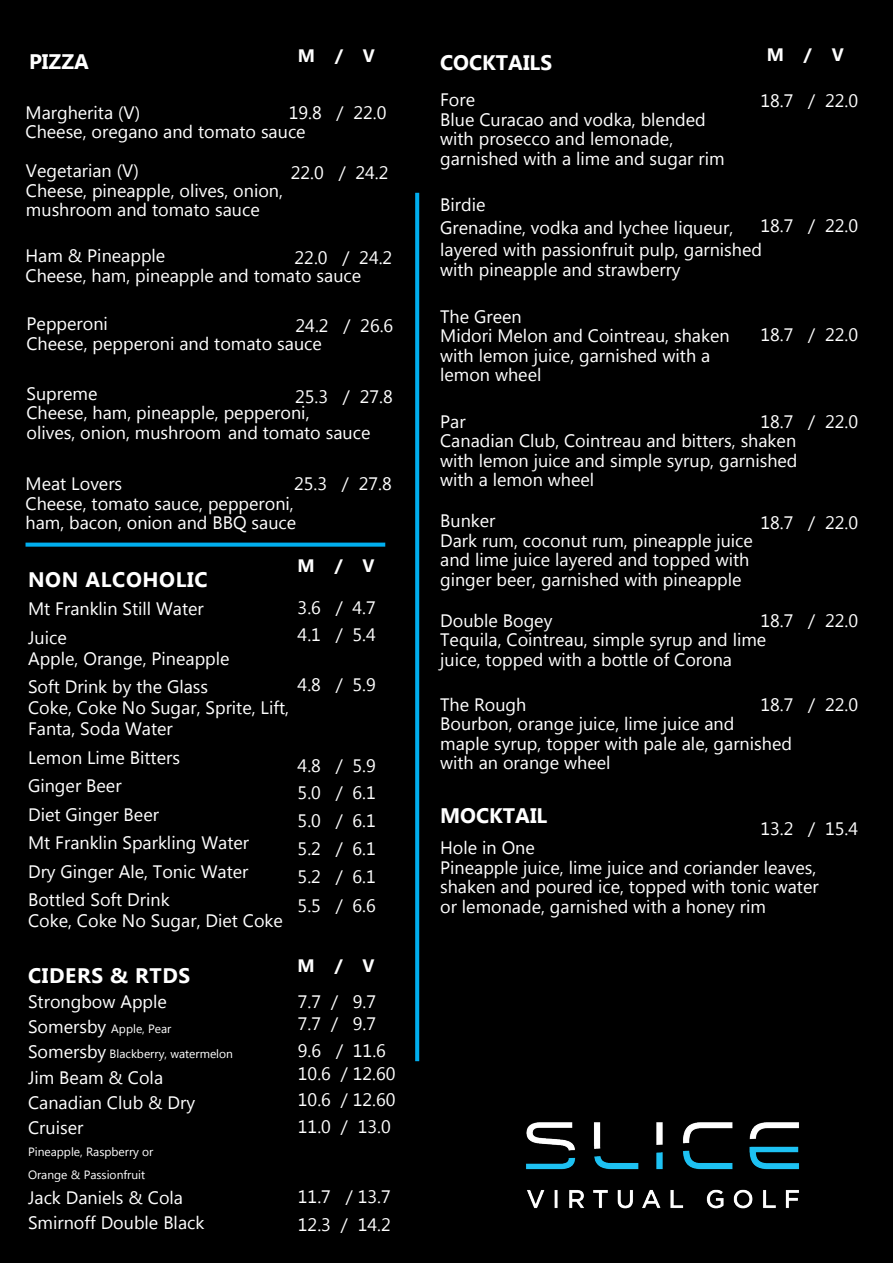
<style>
.page{position:relative;width:893px;height:1263px;background:#000}
.page>*{position:absolute;margin:0;border:0;box-sizing:border-box;transform-origin:0 0}
.t1{font:700 21px "Microsoft Tai Le";letter-spacing:.03em;color:#fff}
.t2{font:700 21px "Microsoft Tai Le";color:#fff}
.t3{font:18px/19.5px "Microsoft Tai Le";color:#fff}
.t4{font:700 18px "Microsoft Tai Le";color:#fff}
.t5{font:12px/25.2px "Microsoft Tai Le";color:#fff}
.s1{font-size:18px}
</style>
<div class="page">
<img style="left:526px;top:1122px;width:273px;height:87px">
<svg style="left:415px;top:193px;width:4px;height:868px;fill:#00aeef"></svg>
<svg style="left:26px;top:543px;width:359px;height:4px"></svg>
<p class="t2" style="left:29px;top:50px;width:61px">PIZZA</p>
<p class="t4" style="left:298px;top:45px;width:78px">M / V</p>
<p class="t3" style="left:26px;top:104px;width:282px">Margherita (V)<br>Cheese, oregano and tomato sauce</p>
<p class="t3" style="left:289px;top:104px;width:99px">19.8 / 22.0</p>
<p class="t3" style="left:26px;top:162px;width:259px">Vegetarian (V)<br>Cheese, pineapple, olives, onion, mushroom and tomato sauce</p>
<p class="t3" style="left:291px;top:164px;width:99px">22.0 / 24.2</p>
<p class="t3" style="left:26px;top:247px;width:337px">Ham &amp; Pineapple<br>Cheese, ham, pineapple and tomato sauce</p>
<p class="t3" style="left:295px;top:249px;width:99px">22.0 / 24.2</p>
<p class="t3" style="left:27px;top:315px;width:297px">Pepperoni<br>Cheese, pepperoni and tomato sauce</p>
<p class="t3" style="left:296px;top:317px;width:99px">24.2 / 26.6</p>
<p class="t3" style="left:27px;top:385px;width:345px">Supreme<br>Cheese, ham, pineapple, pepperoni,<br>olives, onion, mushroom and tomato sauce</p>
<p class="t3" style="left:295px;top:388px;width:99px">25.3 / 27.8</p>
<p class="t3" style="left:26px;top:475px;width:272px">Meat Lovers<br>Cheese, tomato sauce, pepperoni, ham, bacon, onion and BBQ sauce</p>
<p class="t3" style="left:294px;top:475px;width:99px">25.3 / 27.8</p>
<p class="t1" style="left:28px;top:567px;width:181px">NON ALCOHOLIC</p>
<p class="t3" style="left:28px;top:595px;width:177px;line-height:28.5px">Mt Franklin Still Water<br>Juice</p>
<p class="t3" style="left:28px;top:645px;width:203px;line-height:28.5px">Apple, Orange, Pineapple<br>Soft Drink by the Glass</p>
<p class="t3" style="left:28px;top:698px;width:263px;line-height:21px">Coke, Coke No Sugar, Sprite, Lift,<br>Fanta, Soda Water</p>
<p class="t3" style="left:28px;top:744px;width:223px;line-height:28.5px">Lemon Lime Bitters<br>Ginger Beer<br>Diet Ginger Beer<br>Mt Franklin Sparkling Water<br>Dry Ginger Ale, Tonic Water<br>Bottled Soft Drink</p>
<p class="t3" style="left:28px;top:912px;width:256px">Coke, Coke No Sugar, Diet Coke</p>
<p class="t1" style="left:28px;top:963px;width:164px">CIDERS &amp; RTDS</p>
<p class="t3" style="left:28px;top:993px;width:140px">Strongbow Apple</p>
<p class="t5" style="left:28px;top:1017px;width:206px"><span class="s1">Somersby</span> Apple, Pear<br><span class="s1">Somersby</span> Blackberry, watermelon</p>
<p class="t3" style="left:28px;top:1066px;width:169px;line-height:25.2px">Jim Beam &amp; Cola<br>Canadian Club &amp; Dry<br>Cruiser</p>
<p class="t5" style="left:28px;top:1142px;width:127px;line-height:22.2px">Pineapple, Raspberry or<br>Orange &amp; Passionfruit</p>
<p class="t3" style="left:28px;top:1186px;width:178px;line-height:25.2px">Jack Daniels &amp; Cola<br>Smirnoff Double Black</p>
<p class="t4" style="left:298px;top:555px;width:78px">M / V</p>
<p class="t3" style="left:298px;top:595px;width:80px;line-height:27px">3.6 / 4.7<br>4.1 / 5.4</p>
<p class="t3" style="left:298px;top:676px;width:80px">4.8 / 5.9</p>
<p class="t3" style="left:298px;top:752px;width:80px;line-height:28px;text-align:justify">4.8 / 5.9<br>5.0 / 6.1<br>5.0 / 6.1<br>5.2 / 6.1<br>5.2 / 6.1<br>5.5 / 6.6</p>
<p class="t4" style="left:298px;top:955px;width:78px">M / V</p>
<p class="t3" style="left:298px;top:991px;width:80px;line-height:22.5px">7.7 / 9.7<br>7.7 / 9.7</p>
<p class="t3" style="left:298px;top:1041px;width:99px;line-height:22.5px">9.6 / 11.6<br>10.6 / 12.60</p>
<p class="t3" style="left:298px;top:1088px;width:99px;line-height:26.7px">10.6 / 12.60<br>11.0 / 13.0</p>
<p class="t3" style="left:298px;top:1183px;width:94px;line-height:28.2px">11.7 / 13.7<br>12.3 / 14.2</p>
<p class="t4" style="left:767px;top:44px;width:78px">M / V</p>
<p class="t2" style="left:440px;top:51px;width:113px">COCKTAILS</p>
<p class="t3" style="left:440px;top:91px;width:286px">Fore<br>Blue Curacao and vodka, blended with prosecco and lemonade, garnished with a lime and sugar rim</p>
<p class="t3" style="left:440px;top:195px;width:323px;line-height:22.5px">Birdie<br>Grenadine, vodka and lychee liqueur, layered with passionfruit pulp, garnished</p>
<p class="t3" style="left:440px;top:261px;width:242px">with pineapple and strawberry</p>
<p class="t3" style="left:440px;top:308px;width:291px">The Green<br>Midori Melon and Cointreau, shaken with lemon juice, garnished with a lemon wheel</p>
<p class="t3" style="left:440px;top:413px;width:359px">Par<br>Canadian Club, Cointreau and bitters, shaken with lemon juice and simple syrup, garnished with a lemon wheel</p>
<p class="t3" style="left:440px;top:512px;width:314px">Bunker<br>Dark rum, coconut rum, pineapple juice and lime juice layered and topped with ginger beer, garnished with pineapple</p>
<p class="t3" style="left:440px;top:612px;width:328px">Double Bogey<br>Tequila, Cointreau, simple syrup and lime juice, topped with a bottle of Corona</p>
<p class="t3" style="left:440px;top:696px;width:353px">The Rough<br>Bourbon, orange juice, lime juice and<br>maple syrup, topper with pale ale, garnished with an orange wheel</p>
<p class="t2" style="left:440px;top:804px;width:109px">MOCKTAIL</p>
<p class="t3" style="left:440px;top:839px;width:380px">Hole in One<br>Pineapple juice, lime juice and coriander leaves, shaken and poured ice, topped with tonic water or lemonade, garnished with a honey rim</p>
<p class="t3" style="left:760px;top:92px;width:99px">18.7 / 22.0</p>
<p class="t3" style="left:760px;top:216px;width:99px">18.7 / 22.0</p>
<p class="t3" style="left:760px;top:326px;width:99px">18.7 / 22.0</p>
<p class="t3" style="left:760px;top:413px;width:99px">18.7 / 22.0</p>
<p class="t3" style="left:760px;top:514px;width:99px">18.7 / 22.0</p>
<p class="t3" style="left:760px;top:612px;width:99px">18.7 / 22.0</p>
<p class="t3" style="left:760px;top:695px;width:99px">18.7 / 22.0</p>
<p class="t3" style="left:760px;top:820px;width:99px">13.2 / 15.4</p>
</div>
